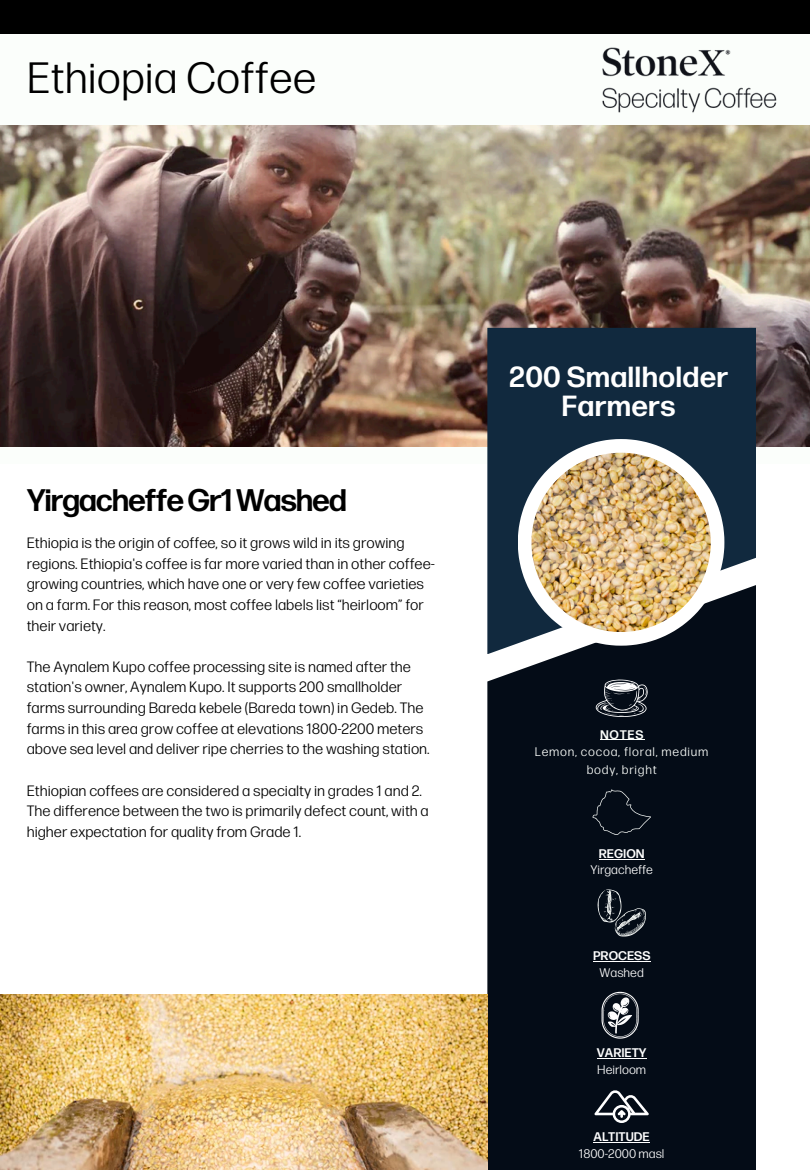
<style>
.page{position:relative;width:810px;height:1170px;background:#fff}
.page>*{position:absolute;margin:0;border:0;box-sizing:border-box;transform-origin:0 0}
.t1{font:43.75px "Stone X Forma";color:#000}
.t2{font:700 31.25px "Stone X Forma";letter-spacing:-.04em;color:#000}
.t3{font:700 29.12px/29px "Stone X Forma";letter-spacing:.005em;color:#fff;text-align:center}
.t4{font:15px/20.6px "Stone X Forma";color:#000}
.t5{font:12.5px "Stone X Forma";color:#fff}
.t6{font:12.5px/17.8px "Stone X Forma";letter-spacing:.06em;color:#fbfefb;text-align:center}
.t7{font:700 12.5px "Stone X Forma";color:#fff}
.t8{font:700 12.5px "Stone X Forma";letter-spacing:.06em;color:#fbfefb}
</style>
<div class="page">
<div style="left:0;top:33px;width:810px;height:430px;background:#fbfefb"></div>
<div style="left:0;top:0;width:810px;height:33px;background:#000"></div>
<img style="left:0;top:126px;width:810px;height:321px">
<div style="left:487px;top:654px;width:269px;height:516px;background:#040c17"></div>
<svg style="left:487px;top:328px;width:269px;height:326px;background:#182e42"></svg>
<svg style="left:602px;top:992px;width:37px;height:47px;background:#51575e"></svg>
<hr style="left:597px;top:1058px;width:50px;height:1px;background:#fff">
<svg style="left:598px;top:889px;width:47px;height:47px;background:#2b323b"></svg>
<hr style="left:593px;top:961px;width:57px;height:1px;background:#fff">
<svg style="left:595px;top:1089px;width:54px;height:34px"></svg>
<hr style="left:594px;top:1142px;width:56px;height:1px;background:#fff">
<img style="left:0;top:994px;width:488px;height:176px">
<svg style="left:592px;top:789px;width:59px;height:46px;background:#0e1620"></svg>
<hr style="left:599px;top:859px;width:46px;height:1px;background:#fff">
<svg style="left:596px;top:679px;width:51px;height:38px;background:#474d55"></svg>
<hr style="left:600px;top:739px;width:44px;height:1px;background:#fbfefb">
<svg style="left:518px;top:439px;width:206px;height:207px"></svg>
<img style="left:531px;top:453px;width:180px;height:179px">
<img style="left:586px;top:33px;width:205px;height:99px">
<p class="t1" style="left:27px;top:53px;width:291px">Ethiopia Coffee</p>
<p class="t2" style="left:27px;top:483px;width:322px">YirgacheffeGr1Washed</p>
<p class="t4" style="left:27px;top:533px;width:410px">Ethiopia is the origin of coffee, so it grows wild in its growing regions. Ethiopia's coffee is far more varied than in other coffee&shy;growing countries, which have one or very few coffee varieties on a farm. For this reason, most coffee labels list “heirloom” for their variety.</p>
<p class="t4" style="left:27px;top:657px;width:404px">The Aynalem Kupo coffee processing site is named after the station's owner, Aynalem Kupo. It supports 200 smallholder farms surrounding Bareda kebele (Bareda town) in Gedeb. The farms in this area grow coffee at elevations 1800-2200 meters above sea level and deliver ripe cherries to the washing station.</p>
<p class="t4" style="left:27px;top:781px;width:404px">Ethiopian coffees are considered a specialty in grades 1 and 2.<br>The difference between the two is primarily defect count, with a higher expectation for quality from Grade 1.</p>
<p class="t3" style="left:509px;top:364px;width:221px">200 Smallholder<br>Farmers</p>
<p class="t8" style="left:600px;top:727px;width:45px">NOTES</p>
<p class="t6" style="left:535px;top:744px;width:175px">Lemon, cocoa, floral, medium body, bright</p>
<h3 class="t7" style="left:599px;top:846px;width:47px">REGION</h3>
<p class="t5" style="left:590px;top:863px;width:64px">Yirgacheffe</p>
<h2 class="t7" style="left:593px;top:949px;width:59px">PROCESS</h2>
<p class="t5" style="left:600px;top:966px;width:46px">Washed</p>
<p class="t7" style="left:597px;top:1046px;width:51px">VARIETY</p>
<h1 class="t5" style="left:597px;top:1063px;width:50px">Heirloom</h1>
<h2 class="t7" style="left:594px;top:1129px;width:58px">ALTITUDE</h2>
<h3 class="t5" style="left:579px;top:1146px;width:87px">1800-2000 masl</h3>
</div>
